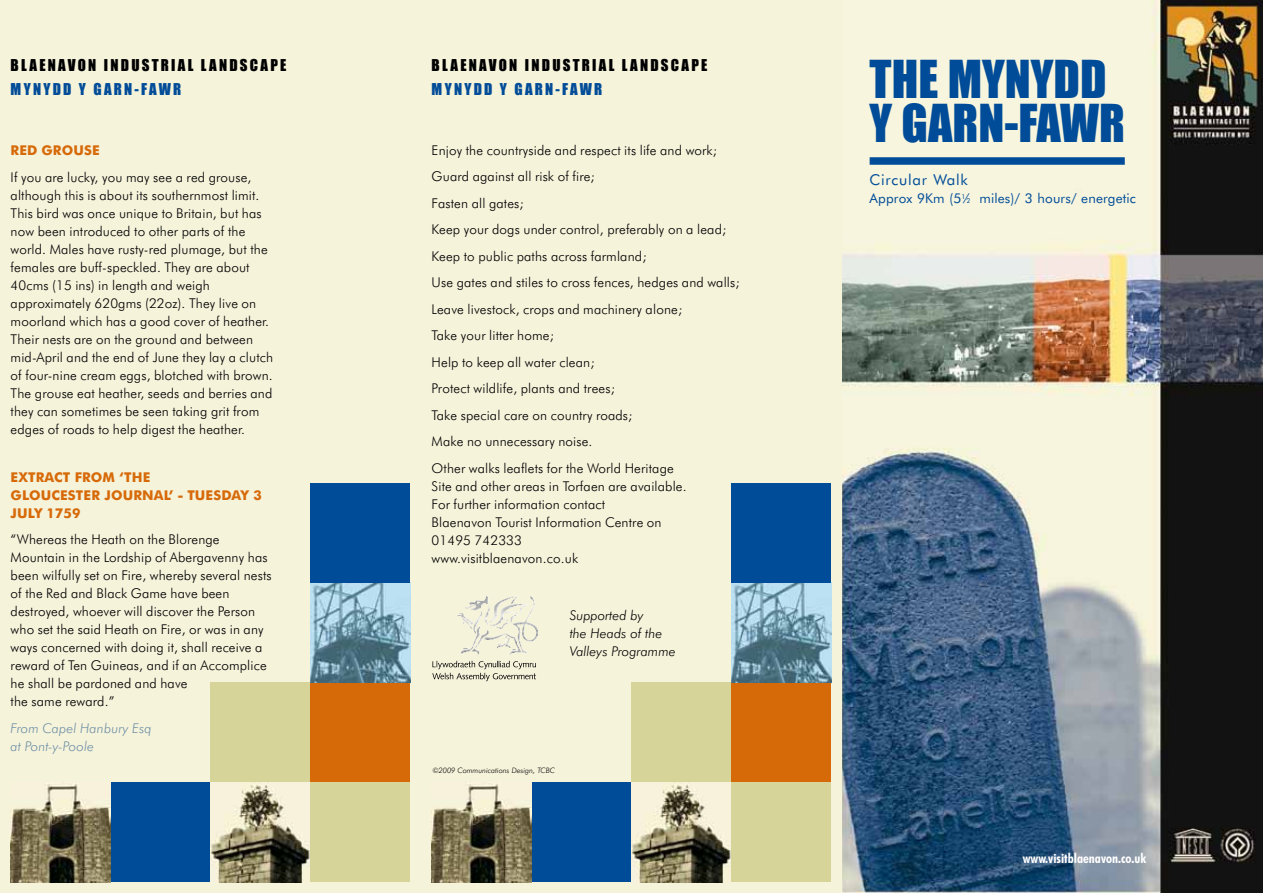
<style>
.page{position:relative;width:1263px;height:893px;background:#fff}
.page>*{position:absolute;margin:0;border:0;box-sizing:border-box;transform-origin:0 0}
.t1{font:48px/43.5px "Impact";color:#004c98}
.t2{font:15px "Impact";letter-spacing:.15em;color:#000}
.t3{font:15px "Impact";letter-spacing:.15em;color:#004c98}
.t4{font:15px "Futura BT";letter-spacing:.05em;color:#004c98}
.t5{font:300 13.5px/18px "Futura BT";letter-spacing:.01em;color:#000}
.t6{font:700 13.5px/18px "Futura BT";letter-spacing:.01em;color:#d76a08}
.t7{font:italic 300 13.5px/18px "Futura BT";color:#000}
.t8{font:13.5px "Futura BT";letter-spacing:.01em;color:#004c98}
.t9{font:italic 300 13.5px/18px "Futura BT";letter-spacing:.01em;color:#6e90a6}
.t10{font:700 condensed 13.5px "Futura BT";color:#fff}
.t11{font:italic 300 7.5px "Futura BT";color:#000}
.s1{font-size:6.75px}
</style>
<div class="page">
<div style="left:0;top:0;width:853px;height:893px;background:#f6f3db"></div>
<img style="left:842px;top:0;width:421px;height:893px">
<img style="left:11px;top:783px;width:100px;height:99px">
<div style="left:111px;top:782px;width:99px;height:100px;background:#004c98"></div>
<img style="left:210px;top:782px;width:100px;height:100px">
<div style="left:210px;top:682px;width:100px;height:100px;background:#d7d499"></div>
<div style="left:310px;top:782px;width:100px;height:100px;background:#d7d499"></div>
<div style="left:310px;top:682px;width:100px;height:100px;background:#d76a08"></div>
<img style="left:310px;top:583px;width:100px;height:99px">
<div style="left:310px;top:483px;width:100px;height:100px;background:#004c98"></div>
<img style="left:432px;top:783px;width:99px;height:99px">
<div style="left:531px;top:782px;width:100px;height:100px;background:#004c98"></div>
<img style="left:631px;top:782px;width:100px;height:100px">
<div style="left:631px;top:682px;width:100px;height:100px;background:#d7d499"></div>
<div style="left:731px;top:782px;width:100px;height:100px;background:#d7d499"></div>
<div style="left:731px;top:682px;width:100px;height:100px;background:#d76a08"></div>
<img style="left:731px;top:583px;width:100px;height:99px">
<div style="left:731px;top:483px;width:100px;height:100px;background:#004c98"></div>
<svg style="left:432px;top:661px;width:104px;height:20px"></svg>
<img style="left:475px;top:598px;width:11px;height:4px">
<div style="left:870px;top:157px;width:255px;height:8px;background:#004c98"></div>
<p class="t2" style="left:11px;top:56px;width:200px">BLAENAVON INDUSTRIAL LAN</p>
<p class="t2" style="left:229px;top:56px;width:58px">DSCAPE</p>
<p class="t3" style="left:11px;top:80px;width:172px">MYNYDD Y GARN-FAWR</p>
<p class="t6" style="left:11px;top:141px;width:91px">RED GROUSE</p>
<p class="t5" style="left:11px;top:168px;width:264px">If you are lucky, you may see a red grouse, although this is about its southernmost limit.<br>This bird was once unique to Britain, but has now been introduced to other parts of the world. Males have rusty-red plumage, but the females are buff-speckled. They are about 40cms (15 ins) in length and weigh approximately 620gms (22oz). They live on moorland which has a good cover of heather.<br>Their nests are on the ground and between mid-April and the end of June they lay a clutch of four-nine cream eggs, blotched with brown.<br>The grouse eat heather, seeds and berries and they can sometimes be seen taking grit from edges of roads to help digest the heather.</p>
<p class="t6" style="left:11px;top:468px;width:253px">EXTRACT FROM ‘THE<br>GLOUCESTER JOURNAL’ - TUESDAY 3<br>JULY 1759</p>
<p class="t5" style="left:11px;top:530px;width:263px">“Whereas the Heath on the Blorenge Mountain in the Lordship of Abergavenny has been wilfully set on Fire, whereby several nests of the Red and Black Game have been destroyed, whoever will discover the Person who set the said Heath on Fire, or was in any ways concerned with doing it, shall receive a reward of Ten Guineas, and if an Accomplice he shall be pardoned and have<br>the same reward.”</p>
<p class="t9" style="left:11px;top:719px;width:143px">From Capel Hanbury Esq at Pont-y-Poole</p>
<p class="t2" style="left:432px;top:56px;width:200px">BLAENAVON INDUSTRIAL LAN</p>
<p class="t2" style="left:650px;top:56px;width:58px">DSCAPE</p>
<p class="t3" style="left:432px;top:80px;width:172px">MYNYDD Y GARN-FAWR</p>
<p class="t5" style="left:432px;top:136px;width:310px;line-height:26.5px">Enjoy the countryside and respect its life and work; Guard against all risk of fire;<br>Fasten all gates;<br>Keep your dogs under control, preferably on a lead; Keep to public paths across farmland;<br>Use gates and stiles to cross fences, hedges and walls; Leave livestock, crops and machinery alone;<br>Take your litter home;<br>Help to keep all water clean;<br>Protect wildlife, plants and trees;<br>Take special care on country roads;<br>Make no unnecessary noise.<br>Other walks leaflets for the World Heritage</p>
<p class="t5" style="left:432px;top:477px;width:257px">Site and other areas in Torfaen are available.<br>For further information contact<br>Blaenavon Tourist Information Centre on<br>01495 742333<br>www.visitblaenavon.co.uk</p>
<p class="t7" style="left:570px;top:606px;width:107px">Supported by<br>the Heads of the<br>Valleys Programme</p>
<p class="t11" style="left:432px;top:766px;width:124px">©2009 Communications Design, TCBC</p>
<h1 class="t1" style="left:870px;top:58px;width:224px">THE MYNYDD<br>Y GARN-FAWR</h1>
<p class="t4" style="left:870px;top:171px;width:100px">Circular Walk</p>
<p class="t8" style="left:870px;top:190px;width:268px">Approx 9Km (5<sup>1</sup>⁄<span class="s1">2</span> miles)/ 3 hours/ energetic</p>
<p class="t10" style="left:1023px;top:850px;width:125px">www.visitblaenavon.co.uk</p>
</div>
